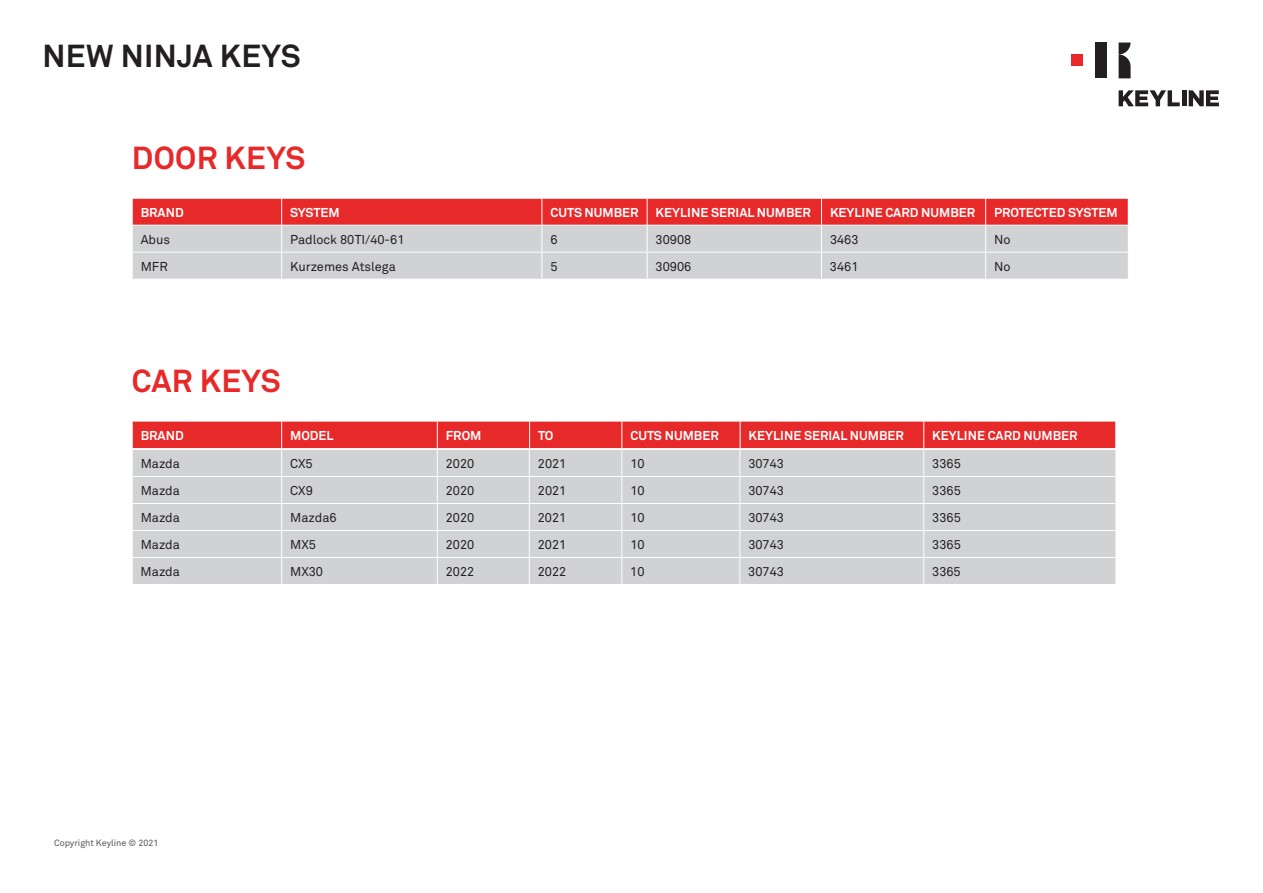
<style>
.page{position:relative;width:1263px;height:893px;background:#fff}
.page>*{position:absolute;margin:0;border:0;box-sizing:border-box;transform-origin:0 0}
.t1{font:700 31.5px "Akkurat Pro";letter-spacing:.01em;color:#e7292a}
.t2{font:700 31.5px "Akkurat Pro";letter-spacing:.01em;color:#231f20}
.t3{font:12.75px "Akkurat Pro";color:#231f20}
.t4{font:700 12.75px "Akkurat Pro";color:#fff}
.t5{font:9px "Akkurat Pro";color:#57585a}
</style>
<div class="page">
<svg style="left:1118px;top:43px;width:12px;height:35px"></svg>
<div style="left:1095px;top:43px;width:12px;height:35px;background:#231f20"></div>
<div style="left:1071px;top:54px;width:12px;height:12px;background:#e7292a"></div>
<svg style="left:1118px;top:90px;width:62px;height:16px"></svg>
<hr style="left:1182px;top:90px;width:4px;height:16px;background:#231f20">
<svg style="left:1189px;top:90px;width:30px;height:16px"></svg>
<svg style="left:132px;top:199px;width:996px;height:80px;background:#d99d9f"></svg>
<svg style="left:132px;top:422px;width:984px;height:162px;background:#d6b8ba"></svg>
<h1 class="t2" style="left:43px;top:37px;width:260px">NEW NINJA KEYS</h1>
<h1 class="t1" style="left:132px;top:139px;width:175px">DOOR KEYS</h1>
<p class="t4" style="left:141px;top:205px;width:45px">BRAND</p>
<p class="t4" style="left:290px;top:205px;width:51px">SYSTEM</p>
<p class="t4" style="left:550px;top:205px;width:90px">CUTS NUMBER</p>
<p class="t4" style="left:656px;top:205px;width:157px">KEYLINE SERIAL NUMBER</p>
<p class="t4" style="left:830px;top:205px;width:147px">KEYLINE CARD NUMBER</p>
<p class="t4" style="left:994px;top:205px;width:125px">PROTECTED SYSTEM</p>
<p class="t3" style="left:141px;top:232px;width:31px">Abus</p>
<p class="t3" style="left:290px;top:232px;width:116px">Padlock 80TI/40-61</p>
<p class="t3" style="left:550px;top:232px;width:9px">6</p>
<p class="t3" style="left:656px;top:232px;width:37px">30908</p>
<p class="t3" style="left:830px;top:232px;width:30px">3463</p>
<p class="t3" style="left:994px;top:232px;width:18px">No</p>
<p class="t3" style="left:141px;top:259px;width:29px">MFR</p>
<p class="t3" style="left:290px;top:259px;width:107px">Kurzemes Atslega</p>
<p class="t3" style="left:550px;top:259px;width:9px">5</p>
<p class="t3" style="left:656px;top:259px;width:37px">30906</p>
<p class="t3" style="left:830px;top:259px;width:30px">3461</p>
<p class="t3" style="left:994px;top:259px;width:18px">No</p>
<h1 class="t1" style="left:132px;top:361px;width:150px">CAR KEYS</h1>
<p class="t4" style="left:141px;top:428px;width:45px">BRAND</p>
<p class="t4" style="left:290px;top:428px;width:45px">MODEL</p>
<p class="t4" style="left:446px;top:428px;width:37px">FROM</p>
<p class="t4" style="left:538px;top:428px;width:17px">TO</p>
<p class="t4" style="left:630px;top:428px;width:90px">CUTS NUMBER</p>
<p class="t4" style="left:749px;top:428px;width:157px">KEYLINE SERIAL NUMBER</p>
<p class="t4" style="left:932px;top:428px;width:147px">KEYLINE CARD NUMBER</p>
<p class="t3" style="left:141px;top:456px;width:41px">Mazda</p>
<p class="t3" style="left:290px;top:456px;width:24px">CX5</p>
<p class="t3" style="left:446px;top:456px;width:30px">2020</p>
<p class="t3" style="left:538px;top:456px;width:30px">2021</p>
<p class="t3" style="left:630px;top:456px;width:16px">10</p>
<p class="t3" style="left:748px;top:456px;width:37px">30743</p>
<p class="t3" style="left:932px;top:456px;width:30px">3365</p>
<p class="t3" style="left:141px;top:483px;width:41px">Mazda</p>
<p class="t3" style="left:290px;top:483px;width:24px">CX9</p>
<p class="t3" style="left:446px;top:483px;width:30px">2020</p>
<p class="t3" style="left:538px;top:483px;width:30px">2021</p>
<p class="t3" style="left:630px;top:483px;width:16px">10</p>
<p class="t3" style="left:748px;top:483px;width:37px">30743</p>
<p class="t3" style="left:932px;top:483px;width:30px">3365</p>
<p class="t3" style="left:141px;top:510px;width:41px">Mazda</p>
<p class="t3" style="left:290px;top:510px;width:48px">Mazda6</p>
<p class="t3" style="left:446px;top:510px;width:30px">2020</p>
<p class="t3" style="left:538px;top:510px;width:30px">2021</p>
<p class="t3" style="left:630px;top:510px;width:16px">10</p>
<p class="t3" style="left:748px;top:510px;width:37px">30743</p>
<p class="t3" style="left:932px;top:510px;width:30px">3365</p>
<p class="t3" style="left:141px;top:537px;width:41px">Mazda</p>
<p class="t3" style="left:290px;top:537px;width:27px">MX5</p>
<p class="t3" style="left:446px;top:537px;width:30px">2020</p>
<p class="t3" style="left:538px;top:537px;width:30px">2021</p>
<p class="t3" style="left:630px;top:537px;width:16px">10</p>
<p class="t3" style="left:748px;top:537px;width:37px">30743</p>
<p class="t3" style="left:932px;top:537px;width:30px">3365</p>
<p class="t3" style="left:141px;top:564px;width:41px">Mazda</p>
<p class="t3" style="left:290px;top:564px;width:34px">MX30</p>
<p class="t3" style="left:446px;top:564px;width:30px">2022</p>
<p class="t3" style="left:538px;top:564px;width:30px">2022</p>
<p class="t3" style="left:630px;top:564px;width:16px">10</p>
<p class="t3" style="left:748px;top:564px;width:37px">30743</p>
<p class="t3" style="left:932px;top:564px;width:30px">3365</p>
<p class="t5" style="left:54px;top:838px;width:106px">Copyright Keyline © 2021</p>
</div>
